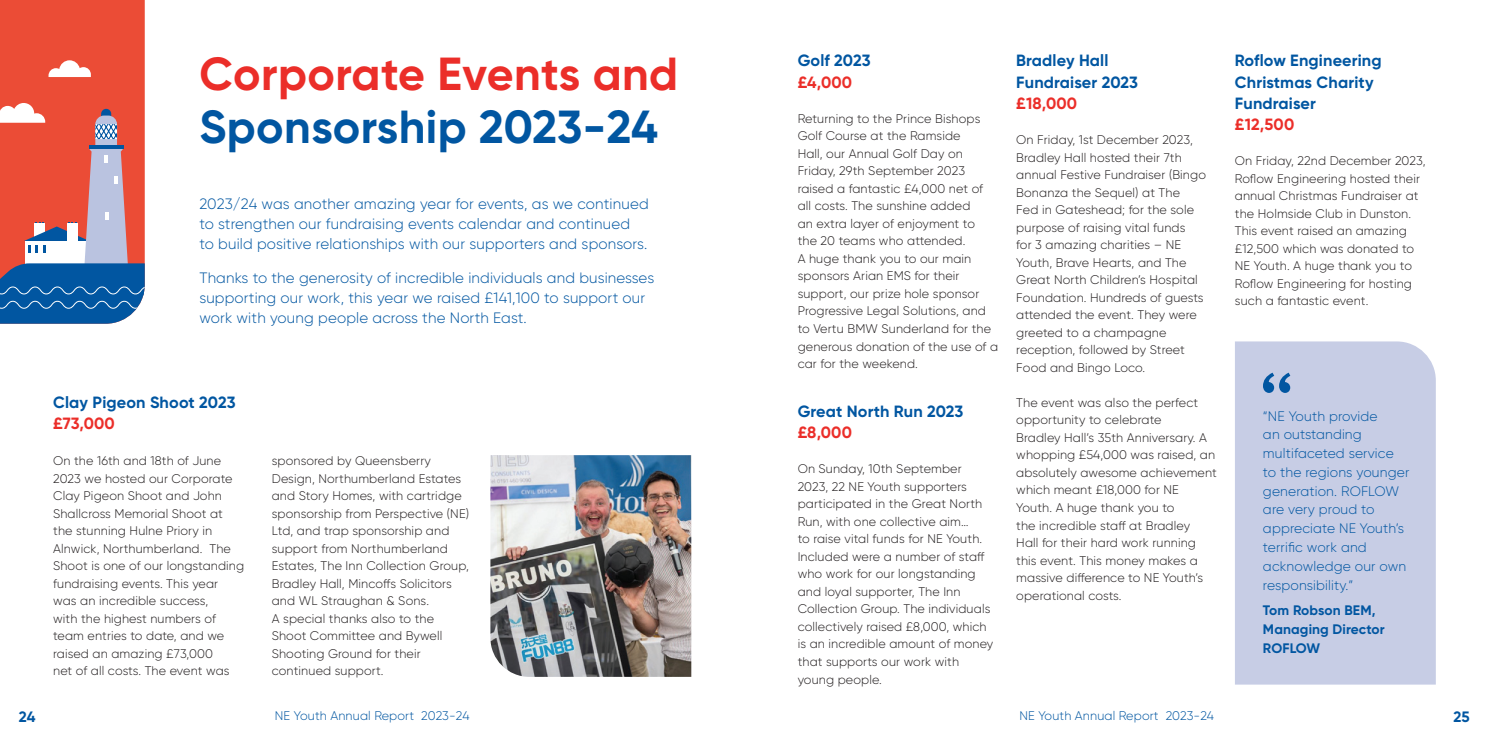
<style>
.page{position:relative;width:1489px;height:745px;background:#fff}
.page>*{position:absolute;margin:0;border:0;box-sizing:border-box;transform-origin:0 0}
.t1{font:700 46.25px/52.5px "Gilroy";letter-spacing:.01em;color:#eb2e29}
.Body{font:700 16.25px/21.2px "Gilroy";letter-spacing:.01em;color:#0156a1}
.Body-2{font:700 16.25px "Gilroy";color:#eb2e29}
.Body-3{font:300 15px/20px "Gilroy";letter-spacing:.01em;color:#0156a1}
.t2{font:700 15px "Gilroy";color:#0156a1}
.Number_Text{font:300 13.75px/18.8px "Gilroy";letter-spacing:.01em;color:#0156a1}
.Number_Text-2{font:700 13.75px/18.8px "Gilroy";letter-spacing:.01em;color:#0156a1}
.Body-4{font:300 12.5px/17.5px "Gilroy";letter-spacing:.01em;color:#231f20}
.t3{font:300 12.5px "Gilroy";letter-spacing:.01em;color:#0156a1}
.s1{color:#0156a1}
.s2{color:#eb2e29}
</style>
<div class="page">
<div style="left:1235px;top:341px;width:200px;height:343px;background:#c7cde5"></div>
<div style="left:0;top:0;width:145px;height:103px;background:#eb4c36"></div>
<svg style="left:48px;top:60px;width:43px;height:17px"></svg>
<div style="left:0;top:292px;width:145px;height:31px;background:#0156a1"></div>
<svg style="left:0;top:103px;width:145px;height:206px"></svg>
<svg style="left:1262px;top:372px;width:28px;height:20px"></svg>
<img style="left:490px;top:455px;width:201px;height:221px">
<p class="t1" style="left:199px;top:47px;width:480px">Corporate Events and<br><span class="s1">Sponsorship 2023-24</span></p>
<p class="Body-3" style="left:199px;top:193px;width:451px">2023/24 was another amazing year for events, as we continued to strengthen our fundraising events calendar and continued<br>to build positive relationships with our supporters and sponsors.</p>
<p class="Body-3" style="left:199px;top:267px;width:456px">Thanks to the generosity of incredible individuals and businesses supporting our work, this year we raised £141,100 to support our work with young people across the North East.</p>
<p class="Body" style="left:53px;top:391px;width:184px">Clay Pigeon Shoot 2023 <span class="s2">£73,000</span></p>
<p class="Body-4" style="left:53px;top:451px;width:192px">On the 16th and 18th of June<br>2023 we hosted our Corporate<br>Clay Pigeon Shoot and John<br>Shallcross Memorial Shoot at the stunning Hulne Priory in<br>Alnwick, Northumberland. The<br>Shoot is one of our longstanding fundraising events. This year was an incredible success,<br>with the highest numbers of team entries to date, and we raised an amazing £73,000<br>net of all costs. The event was</p>
<p class="Body-4" style="left:272px;top:451px;width:199px">sponsored by Queensberry<br>Design, Northumberland Estates and Story Homes, with cartridge sponsorship from Perspective (NE)<br>Ltd, and trap sponsorship and support from Northumberland<br>Estates, The Inn Collection Group,<br>Bradley Hall, Mincoffs Solicitors and WL Straughan &amp; Sons.<br>A special thanks also to the<br>Shoot Committee and Bywell<br>Shooting Ground for their continued support.</p>
<p class="Body" style="left:797px;top:50px;width:74px">Golf 2023</p>
<p class="Body-2" style="left:797px;top:72px;width:56px">£4,000</p>
<p class="Body-4" style="left:797px;top:109px;width:202px">Returning to the Prince Bishops<br>Golf Course at the Ramside<br>Hall, our Annual Golf Day on<br>Friday, 29th September 2023 raised a fantastic £4,000 net of all costs. The sunshine added<br>an extra layer of enjoyment to<br>the 20 teams who attended.<br>A huge thank you to our main sponsors Arian EMS for their support, our prize hole sponsor<br>Progressive Legal Solutions, and to Vertu BMW Sunderland for the generous donation of the use of a car for the weekend.</p>
<p class="Body" style="left:797px;top:400px;width:167px">Great North Run 2023 <span class="s2">£8,000</span></p>
<p class="Body-4" style="left:797px;top:459px;width:197px">On Sunday, 10th September<br>2023, 22 NE Youth supporters participated in the Great North<br>Run, with one collective aim…<br>to raise vital funds for NE Youth.<br>Included were a number of staff who work for our longstanding and loyal supporter, The Inn<br>Collection Group. The individuals collectively raised £8,000, which is an incredible amount of money that supports our work with young people.</p>
<p class="Body" style="left:1016px;top:50px;width:123px">Bradley Hall<br>Fundraiser 2023 <span class="s2">£18,000</span></p>
<p class="Body-4" style="left:1016px;top:131px;width:191px">On Friday, 1st December 2023,<br>Bradley Hall hosted their 7th annual Festive Fundraiser (Bingo<br>Bonanza the Sequel) at The<br>Fed in Gateshead; for the sole purpose of raising vital funds<br>for 3 amazing charities – NE<br>Youth, Brave Hearts, and The<br>Great North Children’s Hospital<br>Foundation. Hundreds of guests attended the event. They were greeted to a champagne reception, followed by Street<br>Food and Bingo Loco.</p>
<p class="Body-4" style="left:1016px;top:393px;width:202px">The event was also the perfect opportunity to celebrate<br>Bradley Hall’s 35th Anniversary. A whopping £54,000 was raised, an absolutely awesome achievement which meant £18,000 for NE<br>Youth. A huge thank you to<br>the incredible staff at Bradley<br>Hall for their hard work running this event. This money makes a massive difference to NE Youth’s operational costs.</p>
<p class="Body" style="left:1234px;top:50px;width:148px">Roflow Engineering<br>Christmas Charity<br>Fundraiser<br><span class="s2">£12,500</span></p>
<p class="Body-4" style="left:1234px;top:152px;width:192px">On Friday, 22nd December 2023,<br>Roflow Engineering hosted their annual Christmas Fundraiser at the Holmside Club in Dunston.<br>This event raised an amazing £12,500 which was donated to<br>NE Youth. A huge thank you to<br>Roflow Engineering for hosting such a fantastic event.</p>
<p class="Number_Text" style="left:1262px;top:406px;width:148px">“NE Youth provide<br>an outstanding multifaceted service to the regions younger generation. ROFLOW are very proud to appreciate NE Youth’s terrific work and acknowledge our own responsibility.”</p>
<p class="Number_Text-2" style="left:1262px;top:600px;width:123px">Tom Robson BEM,<br>Managing Director<br>ROFLOW</p>
<p class="t2" style="left:19px;top:706px;width:18px">24</p>
<p class="t3" style="left:275px;top:707px;width:196px">NE Youth Annual Report 2023-24</p>
<p class="t3" style="left:1019px;top:707px;width:196px">NE Youth Annual Report 2023-24</p>
<p class="t2" style="left:1453px;top:706px;width:18px">25</p>
</div>
